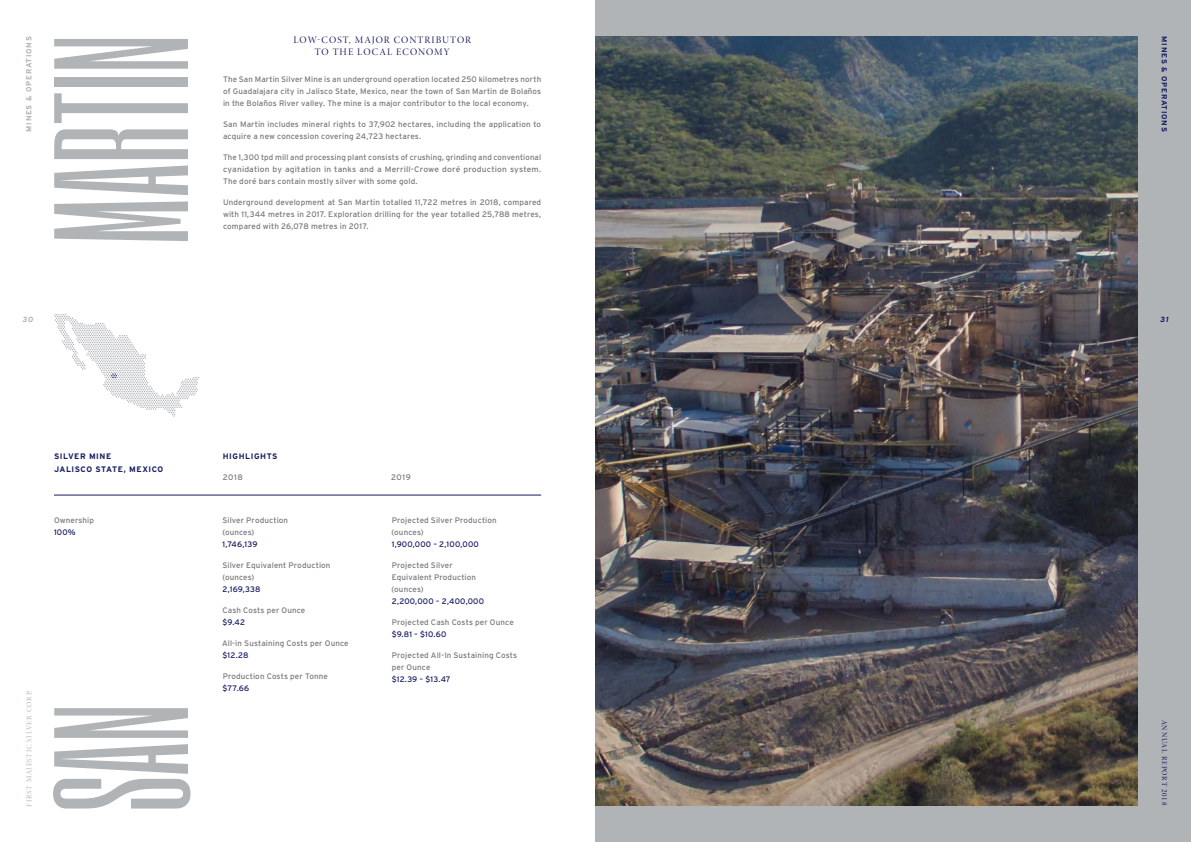
<style>
.page{position:relative;width:1191px;height:842px;background:#fff}
.page>*{position:absolute;margin:0;border:0;box-sizing:border-box;transform-origin:0 0}
.t1{font:158.5px "Six Caps";letter-spacing:-.005em;color:#b1b4b6}
.t2{font:10px/12px "Minion Pro Disp";letter-spacing:.11em;color:#161b62;text-align:center}
.t3{font:8px/12px "Interstate";letter-spacing:.015em;color:#77787b}
.t4{font:8px "Interstate";letter-spacing:.02em;color:#161b62}
.t5{font:700 8px/13px "Interstate";letter-spacing:.065em;color:#161b62}
.t6{font:7.5px "Minion Pro Medium Disp";letter-spacing:.11em;color:#b1b4b6}
.t7{font:7.5px "Minion Pro Medium Disp";letter-spacing:.11em;color:#161b62}
.t8{font:700 7.5px "Interstate";letter-spacing:.1em;color:#161b62}
.t9{font:700 7.5px "Interstate";letter-spacing:.1em;color:#b1b4b6}
.t10{font:italic 700 7.5px "Interstate";color:#b1b4b6}
.t11{font:italic 700 7.5px "Interstate";color:#161b62}
</style>
<div class="page">
<div style="left:595px;top:0;width:596px;height:842px;background:#b1b4b6"></div>
<img style="left:595px;top:36px;width:542px;height:770px">
<hr style="left:54px;top:495px;width:487px;height:1px;background:#161b62">
<svg style="left:54px;top:314px;width:145px;height:103px"></svg>
<p class="t9" style="left:25px;top:132px;width:97px;rotate:-90deg">MINES &amp; OPERATIONS</p>
<h1 class="t1" style="left:11px;top:246px;width:214px;rotate:-90deg">MARTIN</h1>
<p class="t10" style="left:23px;top:315px;width:12px">30</p>
<p class="t2" style="left:293px;top:34px;width:179px">LOW-COST, MAJOR CONTRIBUTOR<br>TO THE LOCAL ECONOMY</p>
<p class="t3" style="left:223px;top:73px;width:320px;text-align:justify">The San Martin Silver Mine is an underground operation located 250 kilometres north of Guadalajara city in Jalisco State, Mexico, near the town of San Martin de Bolaños in the Bolaños River valley. The mine is a major contributor to the local economy.</p>
<p class="t3" style="left:223px;top:118px;width:320px">San Martin includes mineral rights to 37,902 hectares, including the application to acquire a new concession covering 24,723 hectares.</p>
<p class="t3" style="left:223px;top:151px;width:320px;text-align:justify">The 1,300 tpd mill and processing plant consists of crushing, grinding and conventional cyanidation by agitation in tanks and a Merrill-Crowe doré production system.<br>The doré bars contain mostly silver with some gold.</p>
<p class="t3" style="left:223px;top:196px;width:319px;text-align:justify">Underground development at San Martin totalled 11,722 metres in 2018, compared with 11,344 metres in 2017. Exploration drilling for the year totalled 25,788 metres, compared with 26,078 metres in 2017.</p>
<p class="t5" style="left:54px;top:450px;width:111px">SILVER MINE<br>JALISCO STATE, MEXICO</p>
<p class="t3" style="left:54px;top:514px;width:42px">Ownership</p>
<p class="t4" style="left:54px;top:528px;width:23px">100%</p>
<p class="t6" style="left:25px;top:807px;width:118px;rotate:-90deg">FIRST MAJESTIC SILVER CORP.</p>
<h1 class="t1" style="left:11px;top:811px;width:109px;rotate:-90deg">SAN</h1>
<p class="t5" style="left:223px;top:450px;width:56px">HIGHLIGHTS</p>
<p class="t3" style="left:223px;top:471px;width:22px">2018</p>
<p class="t3" style="left:391px;top:471px;width:21px">2019</p>
<p class="t3" style="left:222px;top:514px;width:67px">Silver Production (ounces)</p>
<p class="t4" style="left:222px;top:540px;width:36px">1,746,139</p>
<p class="t3" style="left:222px;top:559px;width:110px">Silver Equivalent Production (ounces)</p>
<p class="t4" style="left:222px;top:585px;width:39px">2,169,338</p>
<p class="t3" style="left:222px;top:604px;width:84px">Cash Costs per Ounce</p>
<p class="t4" style="left:222px;top:618px;width:24px">$9.42</p>
<p class="t3" style="left:222px;top:637px;width:128px">All-in Sustaining Costs per Ounce</p>
<p class="t4" style="left:222px;top:651px;width:28px">$12.28</p>
<p class="t3" style="left:223px;top:670px;width:107px">Production Costs per Tonne</p>
<p class="t4" style="left:222px;top:684px;width:28px">$77.66</p>
<p class="t3" style="left:392px;top:514px;width:107px">Projected Silver Production (ounces)</p>
<p class="t4" style="left:392px;top:540px;width:88px">1,900,000 – 2,100,000</p>
<p class="t3" style="left:392px;top:559px;width:86px">Projected Silver<br>Equivalent Production (ounces)</p>
<p class="t4" style="left:392px;top:597px;width:94px">2,200,000 – 2,400,000</p>
<p class="t3" style="left:392px;top:616px;width:123px">Projected Cash Costs per Ounce</p>
<p class="t4" style="left:392px;top:630px;width:56px">$9.81 – $10.60</p>
<p class="t3" style="left:392px;top:649px;width:127px">Projected All-In Sustaining Costs per Ounce</p>
<p class="t4" style="left:392px;top:675px;width:60px">$12.39 – $13.47</p>
<p class="t8" style="left:1168px;top:36px;width:97px;rotate:90deg">MINES &amp; OPERATIONS</p>
<p class="t11" style="left:1160px;top:315px;width:10px">31</p>
<p class="t7" style="left:1169px;top:720px;width:87px;rotate:90deg">ANNUAL REPORT 2018</p>
</div>
